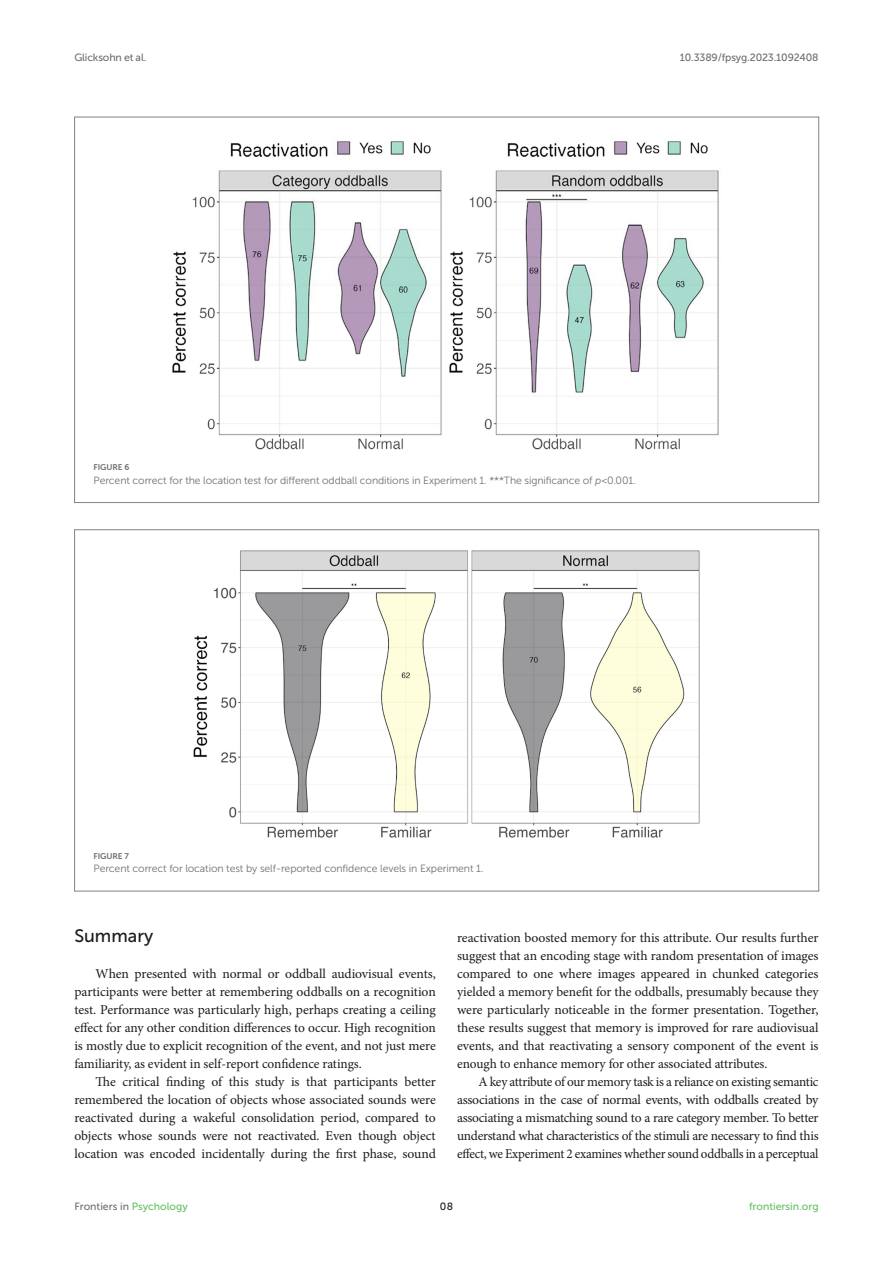
<style>
.page{position:relative;width:893px;height:1263px;background:#fff}
.page>*{position:absolute;margin:0;border:0;box-sizing:border-box;transform-origin:0 0}
.HEAD_2{font:18px "Museo Sans 500";color:#1b1c1b}
.TEXT{font:13.5px/18px "Minion Pro";letter-spacing:-.01em;color:#1b1c1b;text-align:justify}
.TEXT_FLUSH{font:13.5px/18px "Minion Pro";letter-spacing:-.005em;color:#1b1c1b;text-align:justify}
.FIG_LEG{font:10.5px "Museo Sans 300";letter-spacing:-.01em;color:#706f70}
.t1{font:10.5px "Museo Sans 500";letter-spacing:-.015em;color:#706f70}
.t2{font:10.5px "Museo Sans 500";color:#65c161}
.t3{font:10.5px "Museo Sans 500";color:#1b1c1b}
.FIG_HD{font:8.25px "Museo Sans 700";letter-spacing:-.01em;color:#706f70}
.s1{font-style:italic}
.s2{color:#65c161}
</style>
<div class="page">
<img style="left:172px;top:141px;width:547px;height:309px">
<img style="left:193px;top:550px;width:507px;height:288px">
<p class="t1" style="left:74px;top:51px;width:73px">Glicksohn et al.</p>
<p class="t1" style="left:680px;top:51px;width:140px">10.3389/fpsyg.2023.1092408</p>
<p class="FIG_HD" style="left:94px;top:463px;width:37px">FIGURE 6</p>
<p class="FIG_LEG" style="left:94px;top:474px;width:544px">Percent correct for the location test for different oddball conditions in Experiment 1. ***The significance of <span class="s1">p</span> &lt; 0.001.</p>
<p class="FIG_HD" style="left:94px;top:851px;width:37px">FIGURE 7</p>
<p class="FIG_LEG" style="left:94px;top:863px;width:392px">Percent correct for location test by self-reported confidence levels in Experiment 1.</p>
<p class="HEAD_2" style="left:74px;top:926px;width:81px">Summary</p>
<p class="TEXT_FLUSH" style="left:74px;top:965px;width:363px;text-indent:21px">When presented with normal or oddball audiovisual events, participants were better at remembering oddballs on a recognition test. Performance was particularly high, perhaps creating a ceiling effect for any other condition differences to occur. High recognition is mostly due to explicit recognition of the event, and not just mere familiarity, as evident in self-report confidence ratings.</p>
<p class="TEXT" style="left:74px;top:1073px;width:363px;text-indent:21px">The critical finding of this study is that participants better remembered the location of objects whose associated sounds were reactivated during a wakeful consolidation period, compared to objects whose sounds were not reactivated. Even though object location was encoded incidentally during the first phase, sound</p>
<p class="TEXT" style="left:457px;top:929px;width:363px">reactivation boosted memory for this attribute. Our results further suggest that an encoding stage with random presentation of images compared to one where images appeared in chunked categories yielded a memory benefit for the oddballs, presumably because they were particularly noticeable in the former presentation. Together, these results suggest that memory is improved for rare audiovisual events, and that reactivating a sensory component of the event is enough to enhance memory for other associated attributes.</p>
<p class="TEXT" style="left:457px;top:1073px;width:363px;text-indent:21px">A key attribute of our memory task is a reliance on existing semantic associations in the case of normal events, with oddballs created by associating a mismatching sound to a rare category member. To better understand what characteristics of the stimuli are necessary to find this effect, we Experiment 2 examines whether sound oddballs in a perceptual</p>
<p class="t1" style="left:74px;top:1200px;width:115px">Frontiers in <span class="s2">Psychology</span></p>
<p class="t3" style="left:440px;top:1200px;width:15px">08</p>
<p class="t2" style="left:749px;top:1200px;width:71px">frontiersin.org</p>
</div>
